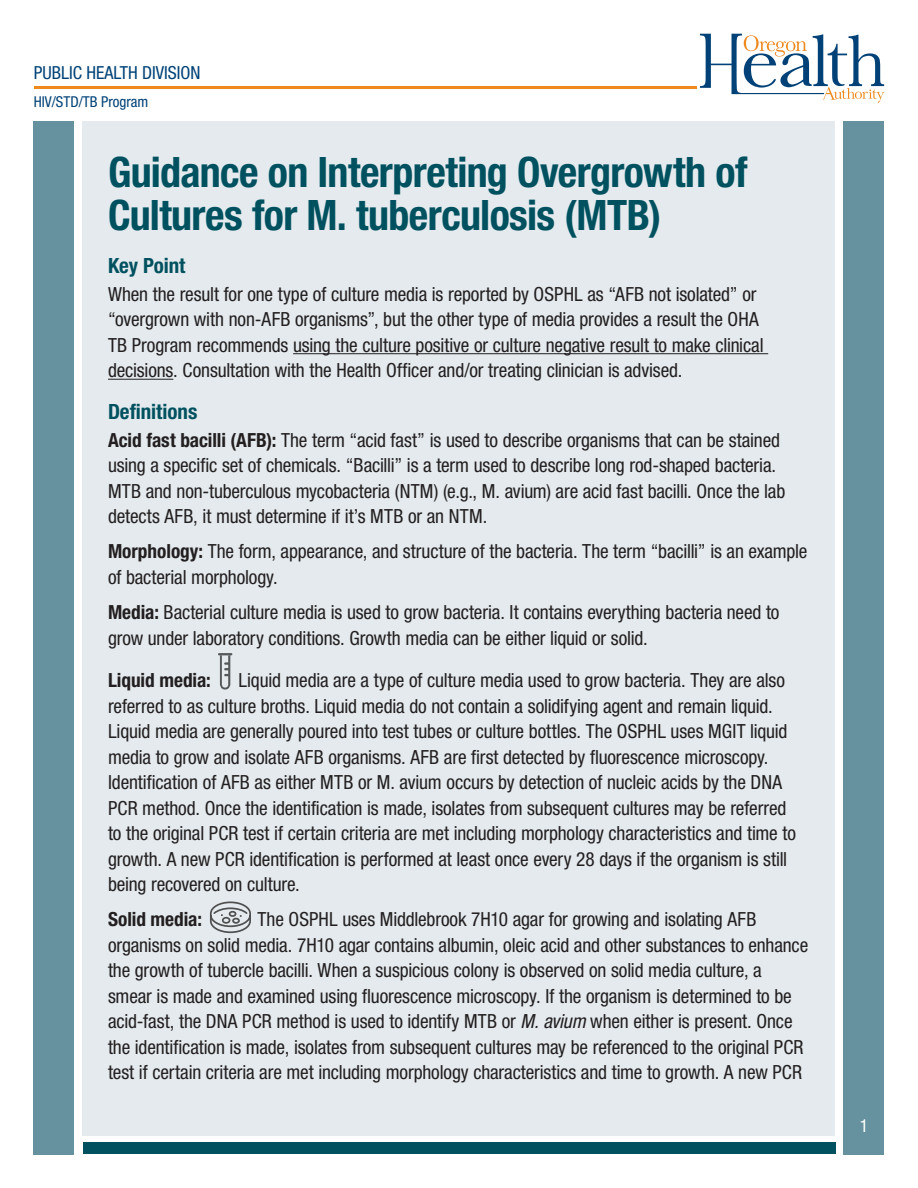
<style>
.page{position:relative;width:918px;height:1188px;background:#fff}
.page>*{position:absolute;margin:0;border:0;box-sizing:border-box;transform-origin:0 0}
.t1{font:700 condensed 42px/43.5px "Helvetica Neue LT Std";letter-spacing:-.015em;color:#005160}
.sub_title{font:700 condensed 21px "Helvetica Neue LT Std";letter-spacing:-.005em;color:#005160}
.body{font:condensed 19.5px/25.5px "Helvetica Neue LT Std";letter-spacing:-.005em;color:#231f20}
.body-2{font:700 condensed 19.5px "Helvetica Neue LT Std";letter-spacing:-.005em;color:#231f20}
.t2{font:condensed 18px "Helvetica Neue LT Std";color:#004277}
.t3{font:condensed 18px "Helvetica Neue LT Std";color:#fff}
.t4{font:condensed 15px "Helvetica Neue LT Std";color:#004277}
.s1{font-weight:700}
.s2{font-style:italic}
</style>
<div class="page">
<div style="left:83px;top:121px;width:752px;height:1014px;background:#e4eaed"></div>
<div style="left:34px;top:121px;width:40px;height:1033px;background:#66919f"></div>
<div style="left:844px;top:121px;width:40px;height:1033px;background:#66919f"></div>
<div style="left:83px;top:1143px;width:752px;height:11px;background:#005160"></div>
<hr style="left:34px;top:87px;width:663px;height:2px;background:#ed891d">
<svg style="left:700px;top:34px;width:184px;height:69px"></svg>
<hr style="left:293px;top:353px;width:475px;height:1px;background:#231f20">
<hr style="left:108px;top:379px;width:65px;height:1px;background:#231f20">
<svg style="left:219px;top:653px;width:12px;height:37px"></svg>
<svg style="left:209px;top:901px;width:42px;height:33px"></svg>
<p class="t2" style="left:34px;top:62px;width:168px">PUBLIC HEALTH DIVISION</p>
<p class="t4" style="left:34px;top:93px;width:116px">HIV/STD/TB Program</p>
<p class="t1" style="left:108px;top:149px;width:641px">Guidance on Interpreting Overgrowth of<br>Cultures for M. tuberculosis (MTB)</p>
<p class="sub_title" style="left:108px;top:253px;width:79px">Key Point</p>
<p class="body" style="left:108px;top:281px;width:657px">When the result for one type of culture media is reported by OSPHL as “AFB not isolated” or “overgrown with non-AFB organisms”, but the other type of media provides a result the OHA TB Program recommends using the culture positive or culture negative result to make clinical decisions. Consultation with the Health Officer and/or treating clinician is advised.</p>
<p class="sub_title" style="left:108px;top:399px;width:91px">Definitions</p>
<p class="body" style="left:108px;top:427px;width:679px"><span class="s1">Acid fast bacilli (AFB):</span> The term “acid fast” is used to describe organisms that can be stained using a specific set of chemicals. “Bacilli” is a term used to describe long rod-shaped bacteria.<br>MTB and non-tuberculous mycobacteria (NTM) (e.g., M. avium) are acid fast bacilli. Once the lab detects AFB, it must determine if it’s MTB or an NTM.</p>
<p class="body" style="left:108px;top:539px;width:701px"><span class="s1">Morphology:</span> The form, appearance, and structure of the bacteria. The term “bacilli” is an example of bacterial morphology.</p>
<p class="body" style="left:108px;top:599px;width:673px"><span class="s1">Media:</span> Bacterial culture media is used to grow bacteria. It contains everything bacteria need to grow under laboratory conditions. Growth media can be either liquid or solid.</p>
<p class="body-2" style="left:108px;top:669px;width:104px">Liquid media:</p>
<p class="body" style="left:108px;top:667px;width:689px;text-indent:131px">Liquid media are a type of culture media used to grow bacteria. They are also referred to as culture broths. Liquid media do not contain a solidifying agent and remain liquid.<br>Liquid media are generally poured into test tubes or culture bottles. The OSPHL uses MGIT liquid media to grow and isolate AFB organisms. AFB are first detected by fluorescence microscopy.<br>Identification of AFB as either MTB or M. avium occurs by detection of nucleic acids by the DNA PCR method. Once the identification is made, isolates from subsequent cultures may be referred to the original PCR test if certain criteria are met including morphology characteristics and time to growth. A new PCR identification is performed at least once every 28 days if the organism is still being recovered on culture.</p>
<p class="body-2" style="left:108px;top:908px;width:95px">Solid media:</p>
<p class="body" style="left:108px;top:907px;width:702px;text-indent:150px">The OSPHL uses Middlebrook 7H10 agar for growing and isolating AFB organisms on solid media. 7H10 agar contains albumin, oleic acid and other substances to enhance the growth of tubercle bacilli. When a suspicious colony is observed on solid media culture, a smear is made and examined using fluorescence microscopy. If the organism is determined to be acid-fast, the DNA PCR method is used to identify MTB or <span class="s2">M. avium</span> when either is present. Once the identification is made, isolates from subsequent cultures may be referenced to the original PCR test if certain criteria are met including morphology characteristics and time to growth. A new PCR</p>
<p class="t3" style="left:860px;top:1115px;width:10px">1</p>
</div>
